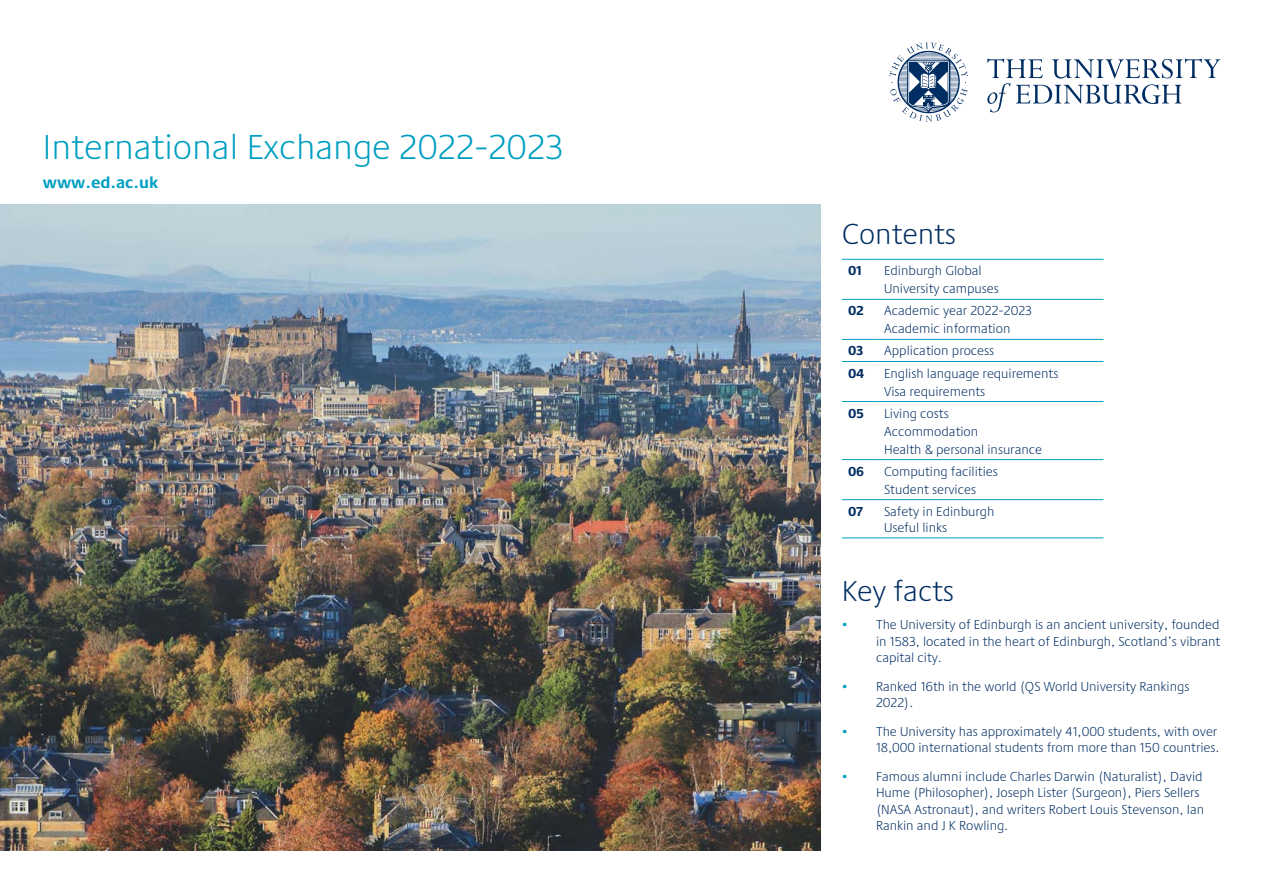
<style>
.page{position:relative;width:1263px;height:893px;background:#fff}
.page>*{position:absolute;margin:0;border:0;box-sizing:border-box;transform-origin:0 0}
.t1{font:300 36px "Praxis Next";color:#009fc2}
.t2{font:300 30px "Praxis Next";color:#002d62}
.t3{font:700 16.5px "Praxis Next";color:#009fc2}
.t4{font:300 13.5px/16.2px "Praxis Next";color:#002d62}
.t5{font:700 13.5px "Praxis Next";color:#002d62}
.s1{font-weight:700;color:#009fc2}
</style>
<div class="page">
<img style="left:0;top:204px;width:821px;height:646px">
<hr style="left:842px;top:259px;width:36px;height:1px;background:#009fc2">
<hr style="left:878px;top:259px;width:225px;height:1px;background:#009fc2">
<hr style="left:842px;top:299px;width:36px;height:1px;background:#009fc2">
<hr style="left:878px;top:299px;width:225px;height:1px;background:#009fc2">
<hr style="left:842px;top:339px;width:36px;height:1px;background:#009fc2">
<hr style="left:878px;top:339px;width:225px;height:1px;background:#009fc2">
<hr style="left:842px;top:361px;width:36px;height:1px;background:#009fc2">
<hr style="left:878px;top:361px;width:225px;height:1px;background:#009fc2">
<hr style="left:842px;top:401px;width:36px;height:1px;background:#009fc2">
<hr style="left:878px;top:401px;width:225px;height:1px;background:#009fc2">
<hr style="left:842px;top:459px;width:36px;height:1px;background:#009fc2">
<hr style="left:878px;top:459px;width:225px;height:1px;background:#009fc2">
<hr style="left:842px;top:499px;width:36px;height:1px;background:#009fc2">
<hr style="left:878px;top:499px;width:225px;height:1px;background:#009fc2">
<hr style="left:842px;top:537px;width:36px;height:1px;background:#009fc2">
<hr style="left:878px;top:537px;width:225px;height:1px;background:#009fc2">
<svg style="left:889px;top:43px;width:79px;height:79px"></svg>
<svg style="left:987px;top:59px;width:233px;height:53px"></svg>
<h1 class="t1" style="left:43px;top:121px;width:522px">International Exchange 2022-2023</h1>
<p class="t3" style="left:43px;top:169px;width:117px">www.ed.ac.uk</p>
<h2 class="t2" style="left:842px;top:212px;width:115px">Contents</h2>
<p class="t5" style="left:848px;top:260px;width:16px">01</p>
<p class="t4" style="left:884px;top:261px;width:116px;line-height:18px">Edinburgh Global<br>University campuses</p>
<p class="t5" style="left:848px;top:300px;width:18px">02</p>
<p class="t4" style="left:884px;top:301px;width:149px;line-height:18px">Academic year 2022-2023<br>Academic information</p>
<p class="t5" style="left:848px;top:340px;width:17px">03</p>
<p class="t4" style="left:884px;top:342px;width:111px">Application process</p>
<p class="t5" style="left:848px;top:362px;width:18px">04</p>
<p class="t4" style="left:884px;top:364px;width:176px;line-height:18px">English language requirements<br>Visa requirements</p>
<p class="t5" style="left:848px;top:402px;width:18px">05</p>
<p class="t4" style="left:884px;top:404px;width:159px;line-height:18px">Living costs<br>Accommodation<br>Health &amp; personal insurance</p>
<p class="t5" style="left:848px;top:460px;width:18px">06</p>
<p class="t4" style="left:884px;top:462px;width:115px;line-height:18px">Computing facilities<br>Student services</p>
<p class="t5" style="left:848px;top:500px;width:17px">07</p>
<p class="t4" style="left:884px;top:503px;width:112px">Safety in Edinburgh<br>Useful links</p>
<h2 class="t2" style="left:842px;top:568px;width:113px">Key facts</h2>
<p class="t4" style="left:876px;top:616px;width:346px;text-align:justify;text-indent:-34px"><span class="s1">•</span> The University of Edinburgh is an ancient university, founded in 1583, located in the heart of Edinburgh, Scotland’s vibrant capital city.</p>
<p class="t4" style="left:876px;top:678px;width:315px;text-indent:-34px"><span class="s1">•</span> Ranked 16th in the world (QS World University Rankings<br>2022).</p>
<p class="t4" style="left:842px;top:723px;width:379px;text-align:right"><span class="s1">•</span> The University has approximately 41,000 students, with over<br>18,000 international students from more than 150 countries.</p>
<p class="t4" style="left:876px;top:768px;width:330px;text-indent:-34px"><span class="s1">•</span> Famous alumni include Charles Darwin (Naturalist), David Hume (Philosopher), Joseph Lister (Surgeon), Piers Sellers (NASA Astronaut), and writers Robert Louis Stevenson, Ian Rankin and J K Rowling.</p>
</div>
